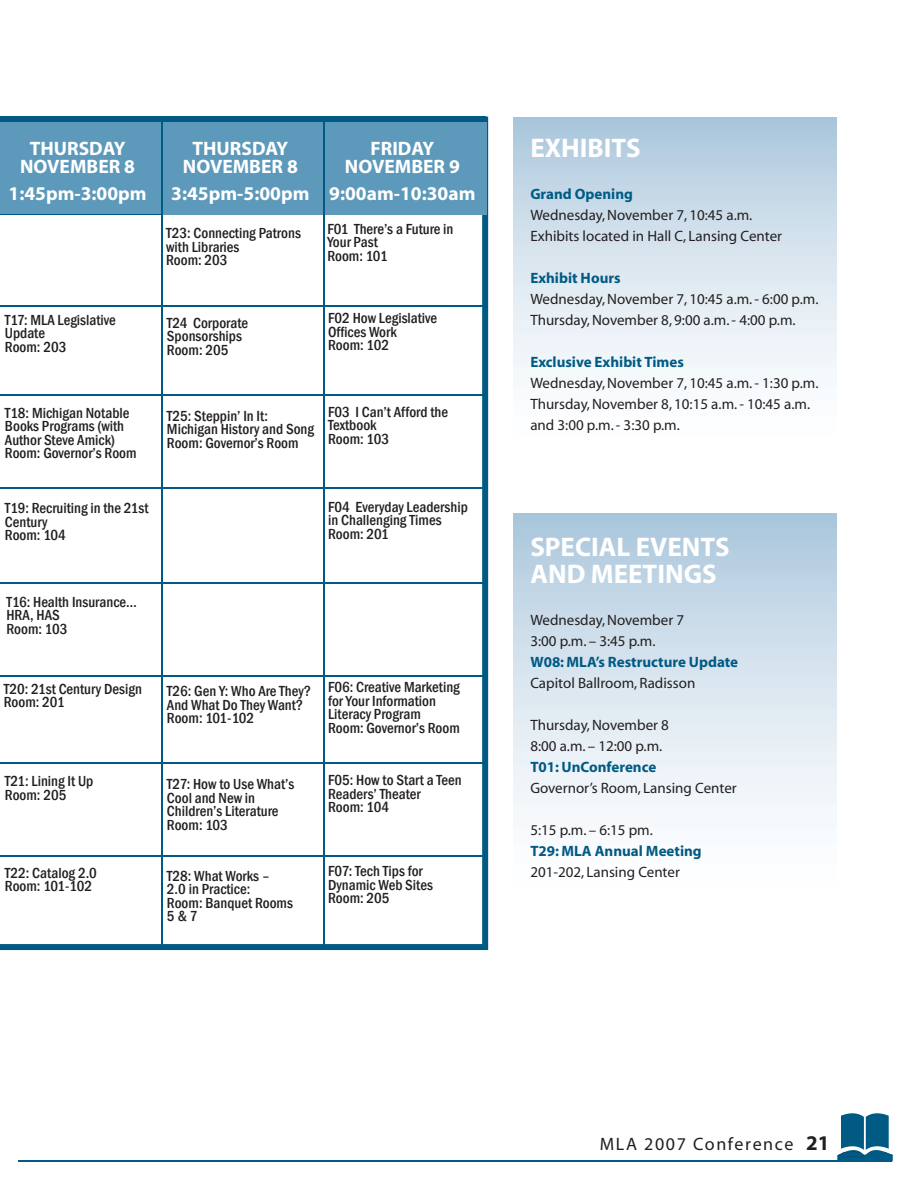
<style>
.page{position:relative;width:918px;height:1188px;background:#fff}
.page>*{position:absolute;margin:0;border:0;box-sizing:border-box;transform-origin:0 0}
.t1{font:700 27px/27px "Myriad";color:#fff}
.t2{font:700 19.5px/18px "Myriad";color:#fff;text-align:center}
.t3{font:18px "Myriad";letter-spacing:.09em;color:#231f20}
.t4{font:500 condensed 15px/13.5px "Franklin Gothic";color:#231f20}
.t5{font:15px/21px "Myriad";color:#231f20}
.t6{font:700 15px "Myriad";color:#005a84}
.s1{font-weight:700;font-size:21px}
</style>
<div class="page">
<hr style="left:18px;top:1160px;width:873px;height:2px;background:#005a84">
<div style="left:837px;top:1155px;width:56px;height:6px;background:#005a84"></div>
<svg style="left:837px;top:1113px;width:56px;height:45px"></svg>
<svg style="left:0;top:117px;width:488px;height:833px"></svg>
<hr style="left:0;top:582px;width:486px;height:2px;background:#005a84">
<hr style="left:0;top:305px;width:486px;height:2px;background:#005a84">
<hr style="left:0;top:394px;width:487px;height:1px;background:#005a84">
<hr style="left:0;top:487px;width:487px;height:1px;background:#005a84">
<hr style="left:0;top:675px;width:486px;height:2px;background:#005a84">
<hr style="left:0;top:762px;width:486px;height:2px;background:#005a84">
<hr style="left:0;top:855px;width:486px;height:2px;background:#005a84">
<hr style="left:0;top:118px;width:1px;height:830px;background:#005a84">
<hr style="left:0;top:117px;width:486px;height:1px;background:#005a84">
<hr style="left:0;top:214px;width:486px;height:1px;background:#005a84">
<div style="left:0;top:122px;width:162px;height:92px;background:#5d99bb"></div>
<div style="left:513px;top:513px;width:324px;height:438px;background:linear-gradient(to bottom,#b3ccdf,#fff)"></div>
<div style="left:325px;top:122px;width:162px;height:93px;background:#5d99bb"></div>
<div style="left:162px;top:122px;width:162px;height:93px;background:#5d99bb"></div>
<hr style="left:161px;top:119px;width:2px;height:830px;background:#005a84">
<hr style="left:324px;top:121px;width:1px;height:829px;background:#005a84">
<div style="left:513px;top:117px;width:324px;height:375px;background:linear-gradient(to bottom,#b3ccdf,#fff)"></div>
<h2 class="t2" style="left:20px;top:140px;width:116px">THURSDAY<br>NOVEMBER 8</h2>
<h2 class="t2" style="left:9px;top:185px;width:140px">1:45pm-3:00pm</h2>
<p class="t4" style="left:5px;top:313px;width:112px">T17: MLA Legislative<br>Update<br>Room: 203</p>
<h2 class="t2" style="left:183px;top:140px;width:116px">THURSDAY<br>NOVEMBER 8</h2>
<h2 class="t2" style="left:171px;top:185px;width:140px">3:45pm-5:00pm</h2>
<p class="t4" style="left:166px;top:226px;width:136px">T23: Connecting Patrons with Libraries<br>Room: 203</p>
<h2 class="t2" style="left:345px;top:140px;width:116px">FRIDAY<br>NOVEMBER 9</h2>
<h2 class="t2" style="left:329px;top:185px;width:148px">9:00am-10:30am</h2>
<p class="t4" style="left:327px;top:222px;width:128px">F01 There’s a Future in<br>Your Past<br>Room: 101</p>
<p class="t4" style="left:167px;top:316px;width:83px">T24 Corporate<br>Sponsorships<br>Room: 205</p>
<p class="t4" style="left:328px;top:312px;width:111px">F02 How Legislative<br>Offices Work<br>Room: 102</p>
<p class="t4" style="left:5px;top:406px;width:133px">T18: Michigan Notable<br>Books Programs (with<br>Author Steve Amick)<br>Room: Governor’s Room</p>
<p class="t4" style="left:167px;top:409px;width:149px">T25: Steppin’ In It:<br>Michigan History and Song<br>Room: Governor’s Room</p>
<p class="t4" style="left:328px;top:405px;width:122px">F03 I Can’t Afford the<br>Textbook<br>Room: 103</p>
<h1 class="t1" style="left:530px;top:136px;width:112px">EXHIBITS</h1>
<p class="t6" style="left:530px;top:186px;width:104px">Grand Opening</p>
<p class="t5" style="left:530px;top:205px;width:253px">Wednesday, November 7, 10:45 a.m.<br>Exhibits located in Hall C, Lansing Center</p>
<p class="t6" style="left:530px;top:270px;width:92px">Exhibit Hours</p>
<p class="t5" style="left:530px;top:289px;width:290px">Wednesday, November 7, 10:45 a.m. - 6:00 p.m.<br>Thursday, November 8, 9:00 a.m. - 4:00 p.m.</p>
<p class="t6" style="left:530px;top:354px;width:155px">Exclusive Exhibit Times</p>
<p class="t5" style="left:530px;top:373px;width:290px">Wednesday, November 7, 10:45 a.m. - 1:30 p.m.<br>Thursday, November 8, 10:15 a.m. - 10:45 a.m. and 3:00 p.m. - 3:30 p.m.</p>
<p class="t4" style="left:5px;top:501px;width:145px">T19: Recruiting in the 21st<br>Century<br>Room: 104</p>
<p class="t4" style="left:328px;top:500px;width:141px">F04 Everyday Leadership in Challenging Times<br>Room: 201</p>
<p class="t4" style="left:6px;top:595px;width:132px">T16: Health Insurance…<br>HRA, HAS<br>Room: 103</p>
<p class="t4" style="left:4px;top:682px;width:140px">T20: 21st Century Design<br>Room: 201</p>
<p class="t4" style="left:167px;top:684px;width:146px">T26: Gen Y: Who Are They?<br>And What Do They Want?<br>Room: 101-102</p>
<p class="t4" style="left:328px;top:680px;width:133px">F06: Creative Marketing for Your Information<br>Literacy Program<br>Room: Governor’s Room</p>
<p class="t4" style="left:5px;top:775px;width:90px">T21: Lining It Up<br>Room: 205</p>
<p class="t4" style="left:167px;top:777px;width:129px">T27: How to Use What’s<br>Cool and New in<br>Children’s Literature<br>Room: 103</p>
<p class="t4" style="left:328px;top:773px;width:135px">F05: How to Start a Teen<br>Readers’ Theater<br>Room: 104</p>
<p class="t4" style="left:5px;top:866px;width:93px">T22: Catalog 2.0<br>Room: 101-102</p>
<p class="t4" style="left:167px;top:869px;width:127px">T28: What Works –<br>2.0 in Practice:<br>Room: Banquet Rooms<br>5 &amp; 7</p>
<p class="t4" style="left:328px;top:865px;width:106px">F07: Tech Tips for<br>Dynamic Web Sites<br>Room: 205</p>
<h1 class="t1" style="left:530px;top:535px;width:201px">SPECIAL EVENTS<br>AND MEETINGS</h1>
<p class="t5" style="left:530px;top:610px;width:155px">Wednesday, November 7<br>3:00 p.m. – 3:45 p.m.</p>
<p class="t6" style="left:530px;top:654px;width:209px">W08: MLA’s Restructure Update</p>
<p class="t5" style="left:530px;top:673px;width:167px">Capitol Ballroom, Radisson</p>
<p class="t5" style="left:530px;top:715px;width:140px">Thursday, November 8<br>8:00 a.m. – 12:00 p.m.</p>
<p class="t6" style="left:530px;top:759px;width:127px">T01: UnConference</p>
<p class="t5" style="left:530px;top:778px;width:208px">Governor’s Room, Lansing Center</p>
<p class="t5" style="left:530px;top:820px;width:124px">5:15 p.m. – 6:15 pm.</p>
<p class="t6" style="left:530px;top:843px;width:173px">T29: MLA Annual Meeting</p>
<p class="t5" style="left:530px;top:862px;width:151px">201-202, Lansing Center</p>
<p class="t3" style="left:600px;top:1135px;width:231px">MLA 2007 Conference <span class="s1">21</span></p>
</div>
